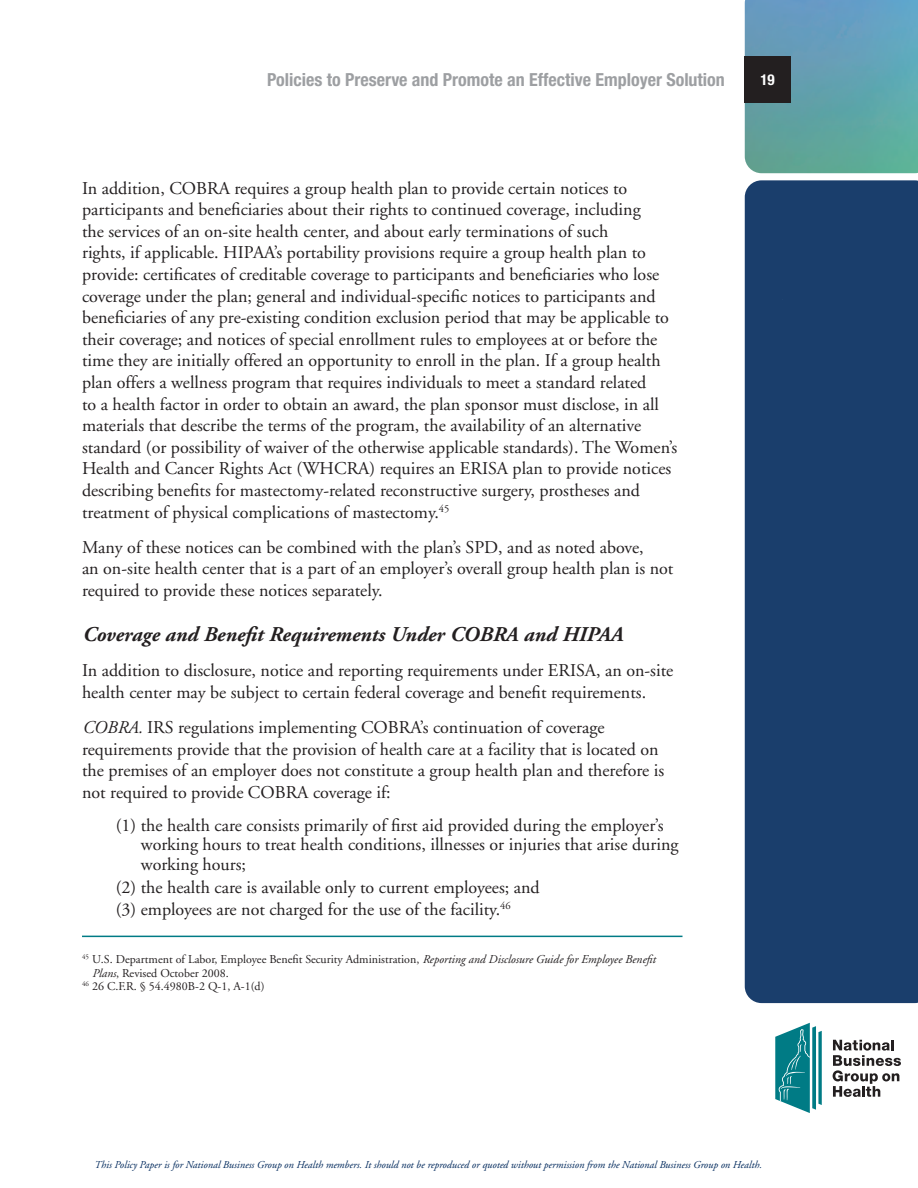
<style>
.page{position:relative;width:918px;height:1188px;background:#fff}
.page>*{position:absolute;margin:0;border:0;box-sizing:border-box;transform-origin:0 0}
.t1{font:italic 700 21px "Adobe Garamond";color:#231f20}
.t2{font:18px/21.6px "Adobe Garamond";color:#231f20}
.t3{font:700 condensed 18px "Helvetica Neue";color:#9d9fa2}
.t4{font:700 condensed 15px "Helvetica Neue";color:#fff}
.t5{font:12px "Adobe Garamond";color:#231f20}
.t6{font:italic 10.5px "Adobe Garamond";color:#00295c}
.s1{font-style:italic}
</style>
<div class="page">
<div style="left:745px;top:180px;width:173px;height:823px;background:#1a3e6c"></div>
<img style="left:745px;top:0;width:173px;height:173px">
<svg style="left:775px;top:1023px;width:47px;height:90px"></svg>
<svg style="left:833px;top:1040px;width:68px;height:57px"></svg>
<div style="left:745px;top:56px;width:46px;height:46px;background:#231f20"></div>
<hr style="left:82px;top:936px;width:600px;height:1px;background:#007b85">
<p class="t3" style="left:267px;top:69px;width:459px">Policies to Preserve and Promote an Effective Employer Solution</p>
<p class="t2" style="left:82px;top:177px;width:597px">In addition, COBRA requires a group health plan to provide certain notices to participants and beneficiaries about their rights to continued coverage, including<br>the services of an on-site health center, and about early terminations of such<br>rights, if applicable. HIPAA’s portability provisions require a group health plan to provide: certificates of creditable coverage to participants and beneficiaries who lose coverage under the plan; general and individual-specific notices to participants and beneficiaries of any pre-existing condition exclusion period that may be applicable to their coverage; and notices of special enrollment rules to employees at or before the time they are initially offered an opportunity to enroll in the plan. If a group health plan offers a wellness program that requires individuals to meet a standard related<br>to a health factor in order to obtain an award, the plan sponsor must disclose, in all materials that describe the terms of the program, the availability of an alternative standard (or possibility of waiver of the otherwise applicable standards). The Women’s Health and Cancer Rights Act (WHCRA) requires an ERISA plan to provide notices describing benefits for mastectomy-related reconstructive surgery, prostheses and treatment of physical complications of mastectomy.<sup>45</sup></p>
<p class="t2" style="left:82px;top:537px;width:593px">Many of these notices can be combined with the plan’s SPD, and as noted above,<br>an on-site health center that is a part of an employer’s overall group health plan is not required to provide these notices separately.</p>
<p class="t1" style="left:82px;top:623px;width:542px">Coverage and Benefit Requirements Under COBRA and HIPAA</p>
<p class="t2" style="left:82px;top:660px;width:593px">In addition to disclosure, notice and reporting requirements under ERISA, an on-site health center may be subject to certain federal coverage and benefit requirements.</p>
<p class="t2" style="left:82px;top:717px;width:584px"><span class="s1">COBRA.</span> IRS regulations implementing COBRA’s continuation of coverage requirements provide that the provision of health care at a facility that is located on the premises of an employer does not constitute a group health plan and therefore is not required to provide COBRA coverage if:</p>
<p class="t2" style="left:141px;top:816px;width:539px;line-height:19.5px;text-indent:-25px">(1) the health care consists primarily of first aid provided during the employer’s working hours to treat health conditions, illnesses or injuries that arise during working hours;</p>
<p class="t2" style="left:116px;top:876px;width:426px;line-height:22.8px">(2) the health care is available only to current employees; and (3) employees are not charged for the use of the facility.<sup>46</sup></p>
<p class="t5" style="left:82px;top:953px;width:575px"><sup>45</sup> U.S. Department of Labor, Employee Benefit Security Administration, <span class="s1">Reporting and Disclosure Guide for Employee Benefit</span></p>
<p class="t5" style="left:92px;top:967px;width:138px"><span class="s1">Plans</span>, Revised October 2008.</p>
<p class="t5" style="left:82px;top:980px;width:184px"><sup>46</sup> 26 C.F.R. § 54.4980B-2 Q-1, A-1(d)</p>
<p class="t4" style="left:760px;top:70px;width:16px">19</p>
<p class="t6" style="left:94px;top:1159px;width:669px">This Policy Paper is for National Business Group on Health members. It should not be reproduced or quoted without permission from the National Business Group on Health.</p>
</div>
